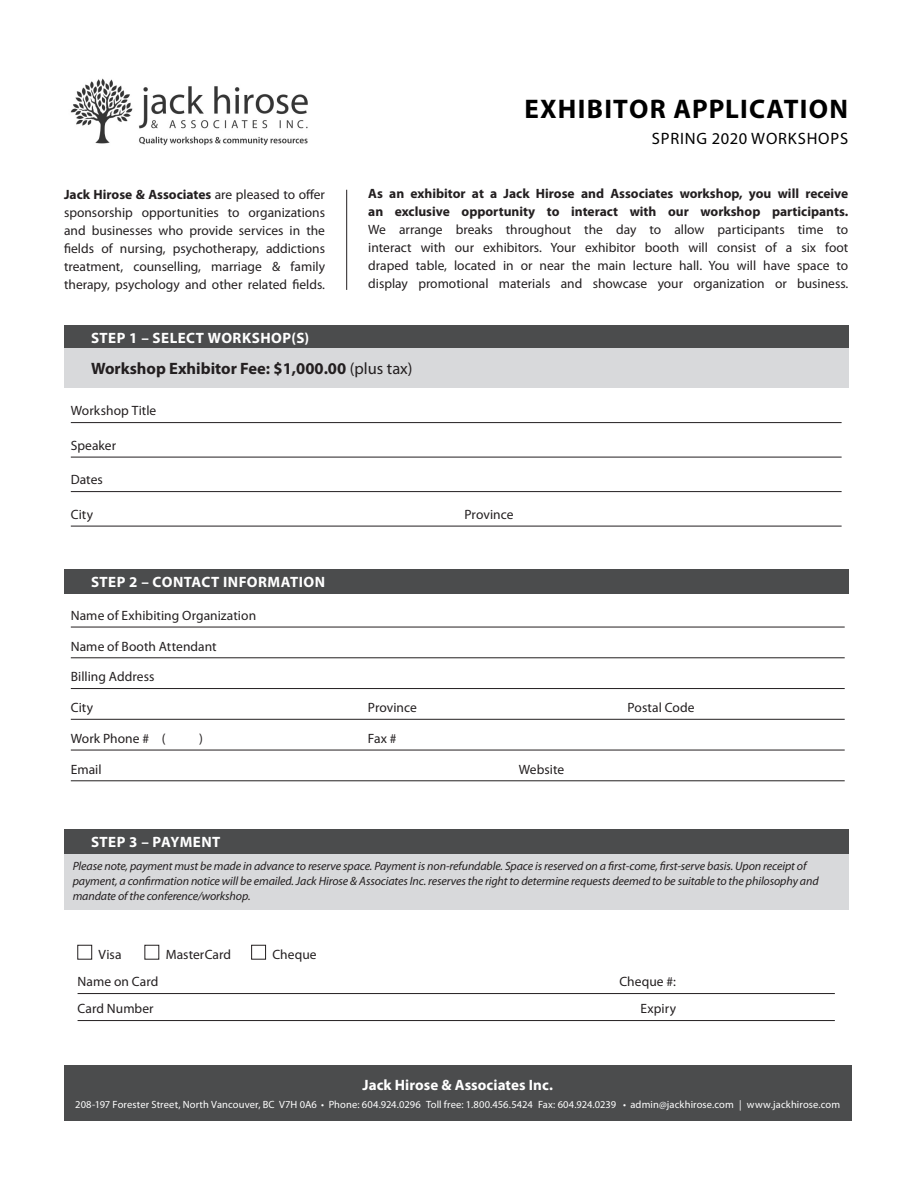
<style>
.page{position:relative;width:918px;height:1188px;background:#fff}
.page>*{position:absolute;margin:0;border:0;box-sizing:border-box;transform-origin:0 0}
.t1{font:700 27px "Myriad Pro";letter-spacing:.045em;color:#000}
.t2{font:700 16.5px "Myriad Pro";color:#231f20}
.t3{font:16.5px "Myriad Pro";letter-spacing:.05em;color:#000}
.sansub12blue{font:700 15px "Myriad Pro";letter-spacing:.025em;color:#fff}
.sansub12blue-2{font:700 15px "Myriad Pro";letter-spacing:.005em;color:#fff}
.t4{font:13.5px/18px "Myriad Pro";color:#231f20;text-align:justify}
.t5{font:italic 12px/15px "Myriad Pro";letter-spacing:-.01em;color:#231f20}
.t6{font:10.5px "Myriad Pro";letter-spacing:.01em;color:#fff}
.s1{font-weight:700}
.s2{font-weight:400}
</style>
<div class="page">
<div style="left:64px;top:1065px;width:787px;height:56px;background:#4b4c4d"></div>
<hr style="left:71px;top:627px;width:774px;height:1px;background:#231f20">
<hr style="left:71px;top:658px;width:774px;height:1px;background:#231f20">
<hr style="left:71px;top:688px;width:774px;height:1px;background:#231f20">
<hr style="left:71px;top:719px;width:774px;height:1px;background:#231f20">
<hr style="left:71px;top:750px;width:774px;height:1px;background:#231f20">
<hr style="left:71px;top:781px;width:774px;height:1px;background:#231f20">
<hr style="left:78px;top:993px;width:757px;height:1px;background:#231f20">
<hr style="left:78px;top:1020px;width:757px;height:1px;background:#231f20">
<div style="left:78px;top:945px;width:14px;height:14px;border:1px solid #231f20"></div>
<div style="left:145px;top:945px;width:14px;height:14px;border:1px solid #231f20"></div>
<div style="left:251px;top:945px;width:15px;height:14px;border:1px solid #231f20"></div>
<div style="left:64px;top:325px;width:784px;height:25px;background:#4b4c4d"></div>
<div style="left:64px;top:569px;width:784px;height:25px;background:#4b4c4d"></div>
<div style="left:64px;top:829px;width:784px;height:25px;background:#4b4c4d"></div>
<hr style="left:346px;top:190px;width:1px;height:100px;background:#231f20">
<div style="left:64px;top:349px;width:784px;height:39px;background:#d8d9db"></div>
<img style="left:70px;top:78px;width:238px;height:68px">
<hr style="left:71px;top:422px;width:771px;height:1px;background:#231f20">
<hr style="left:71px;top:457px;width:771px;height:1px;background:#231f20">
<hr style="left:71px;top:491px;width:771px;height:1px;background:#231f20">
<hr style="left:71px;top:526px;width:771px;height:1px;background:#231f20">
<div style="left:64px;top:854px;width:784px;height:56px;background:#d8d9db"></div>
<p class="t4" style="left:64px;top:185px;width:263px"><span class="s1">Jack Hirose &amp; Associates</span> are pleased to offer sponsorship opportunities to organizations and businesses who provide services in the fields of nursing, psychotherapy, addictions treatment, counselling, marriage &amp; family therapy, psychology and other related fields.</p>
<p class="sansub12blue" style="left:91px;top:328px;width:220px">STEP 1 – SELECT WORKSHOP(S)</p>
<p class="t1" style="left:524px;top:92px;width:325px">EXHIBITOR APPLICATION</p>
<p class="t3" style="left:652px;top:128px;width:198px">SPRING 2020 WORKSHOPS</p>
<p class="t4" style="left:368px;top:184px;width:482px"><span class="s1">As an exhibitor at a Jack Hirose and Associates workshop, you will receive an exclusive opportunity to interact with our workshop participants.<br></span>We arrange breaks throughout the day to allow participants time to interact with our exhibitors. Your exhibitor booth will consist of a six foot draped table, located in or near the main lecture hall. You will have space to display promotional materials and showcase your organization or business.</p>
<p class="t2" style="left:91px;top:358px;width:323px">Workshop Exhibitor Fee: $1,000.00 <span class="s2">(plus tax)</span></p>
<p class="t4" style="left:71px;top:402px;width:87px">Workshop Title</p>
<p class="t4" style="left:71px;top:436px;width:47px">Speaker</p>
<p class="t4" style="left:71px;top:471px;width:34px">Dates</p>
<p class="t4" style="left:71px;top:505px;width:24px">City</p>
<p class="t4" style="left:465px;top:505px;width:50px">Province</p>
<p class="sansub12blue" style="left:91px;top:572px;width:236px">STEP 2 – CONTACT INFORMATION</p>
<p class="t4" style="left:71px;top:606px;width:187px">Name of Exhibiting Organization</p>
<p class="t4" style="left:71px;top:637px;width:147px">Name of Booth Attendant</p>
<p class="t4" style="left:71px;top:668px;width:85px">Billing Address</p>
<p class="t4" style="left:71px;top:698px;width:24px">City</p>
<p class="t4" style="left:368px;top:698px;width:50px">Province</p>
<p class="t4" style="left:628px;top:698px;width:68px">Postal Code</p>
<p class="t4" style="left:71px;top:729px;width:96px">Work Phone # (</p>
<p class="t4" style="left:199px;top:729px;width:5px">)</p>
<p class="t4" style="left:368px;top:729px;width:30px">Fax #</p>
<p class="t4" style="left:71px;top:760px;width:32px">Email</p>
<p class="t4" style="left:519px;top:760px;width:47px">Website</p>
<p class="sansub12blue" style="left:91px;top:833px;width:131px">STEP 3 – PAYMENT</p>
<p class="t5" style="left:73px;top:858px;width:747px">Please note, payment must be made in advance to reserve space. Payment is non-refundable. Space is reserved on a first-come, first-serve basis. Upon receipt of payment, a confirmation notice will be emailed. Jack Hirose &amp; Associates Inc. reserves the right to determine requests deemed to be suitable to the philosophy and mandate of the conference/workshop.</p>
<p class="t4" style="left:99px;top:946px;width:24px">Visa</p>
<p class="t4" style="left:166px;top:946px;width:67px">MasterCard</p>
<p class="t4" style="left:273px;top:946px;width:46px">Cheque</p>
<p class="t4" style="left:78px;top:973px;width:82px">Name on Card</p>
<p class="t4" style="left:619px;top:973px;width:58px">Cheque #:</p>
<p class="t4" style="left:78px;top:1000px;width:78px">Card Number</p>
<p class="t4" style="left:641px;top:1000px;width:37px">Expiry</p>
<p class="sansub12blue-2" style="left:363px;top:1075px;width:192px">Jack Hirose &amp; Associates Inc.</p>
<p class="t6" style="left:75px;top:1098px;width:767px">208-197 Forester Street, North Vancouver, BC V7H 0A6 • Phone: 604.924.0296 Toll free: 1.800.456.5424 Fax: 604.924.0239 • admin@jackhirose.com | www.jackhirose.com</p>
</div>
